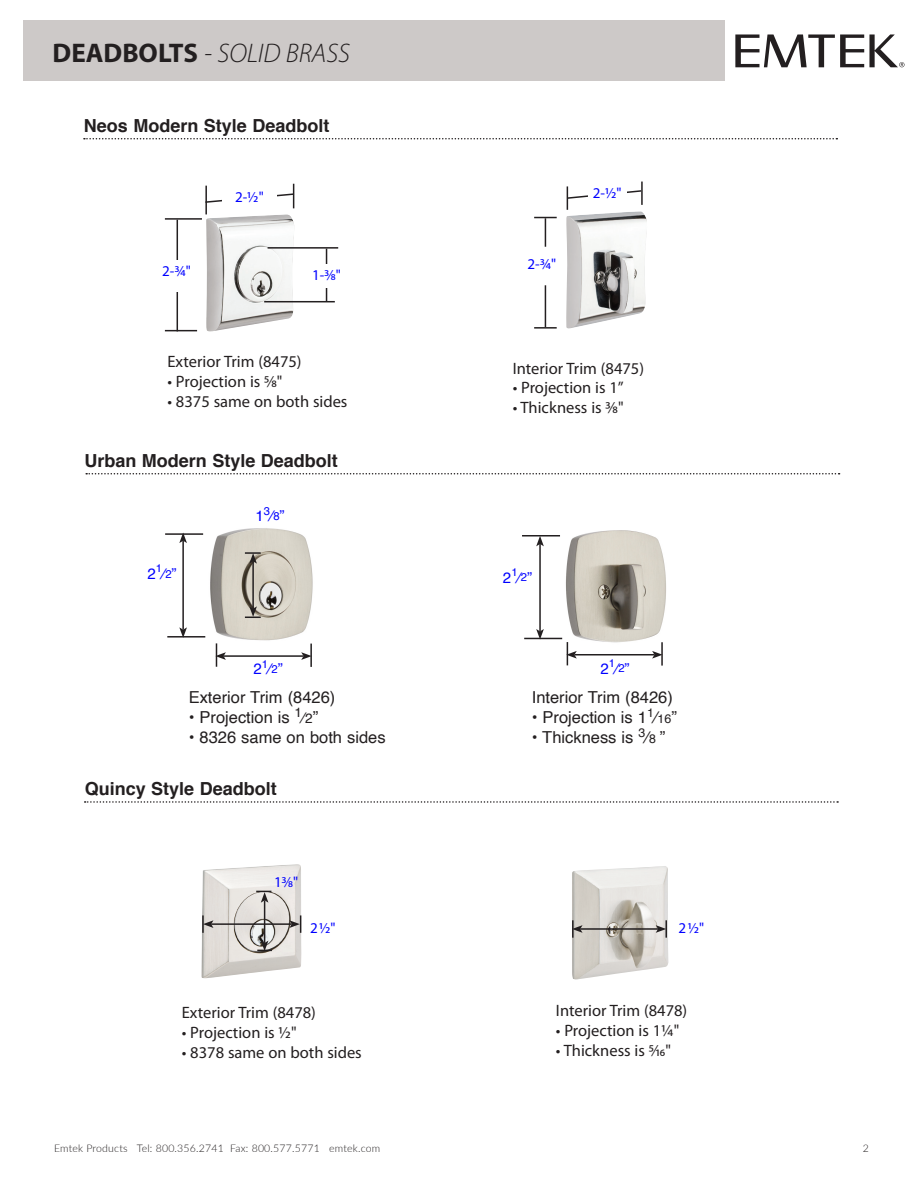
<style>
.page{position:relative;width:918px;height:1188px;background:#fff}
.page>*{position:absolute;margin:0;border:0;box-sizing:border-box;transform-origin:0 0}
.t1{font:italic 300 27px "Myriad Pro";color:#231f20}
.t2{font:700 18px "Helvetica";color:#231f20}
.t3{font:16.5px "Myriad Pro";color:#231f20}
.t4{font:16.5px "Helvetica";color:#231f20}
.t5{font:15px "Myriad Pro";color:#00f}
.t6{font:15px "Helvetica";color:#00f}
.t7{font:300 10.5px "Lato";letter-spacing:.02em;color:#231f20}
.s1{font-weight:700;font-style:normal}
.s2{font-size:11.25px}
.s3{font-size:15px}
.s4{font-size:13.5px}
.s5{font-size:12.3px}
</style>
<div class="page">
<div style="left:23px;top:21px;width:702px;height:60px;background:#cdc9c8"></div>
<svg style="left:735px;top:34px;width:169px;height:33px"></svg>
<img style="left:201px;top:864px;width:101px;height:114px">
<img style="left:572px;top:866px;width:96px;height:114px">
<hr style="left:580px;top:928px;width:78px;height:2px;background:#231f20">
<svg style="left:572px;top:920px;width:11px;height:18px"></svg>
<svg style="left:656px;top:920px;width:11px;height:18px"></svg>
<hr style="left:211px;top:923px;width:81px;height:2px;background:#231f20">
<svg style="left:202px;top:915px;width:11px;height:18px"></svg>
<svg style="left:289px;top:915px;width:12px;height:18px"></svg>
<hr style="left:264px;top:900px;width:1px;height:43px;background:#231f20">
<svg style="left:256px;top:891px;width:15px;height:12px"></svg>
<svg style="left:257px;top:941px;width:15px;height:10px"></svg>
<svg style="left:85px;top:801px;width:753px;height:2px"></svg>
<img style="left:566px;top:211px;width:81px;height:118px">
<img style="left:206px;top:214px;width:88px;height:117px">
<hr style="left:534px;top:327px;width:23px;height:2px;background:#231f20">
<hr style="left:165px;top:218px;width:37px;height:2px;background:#231f20">
<hr style="left:165px;top:330px;width:32px;height:1px;background:#231f20">
<hr style="left:177px;top:220px;width:1px;height:111px;background:#231f20">
<svg style="left:534px;top:217px;width:23px;height:30px"></svg>
<hr style="left:545px;top:285px;width:1px;height:42px;background:#231f20">
<hr style="left:641px;top:182px;width:2px;height:23px;background:#231f20">
<hr style="left:205px;top:186px;width:2px;height:28px;background:#231f20">
<svg style="left:205px;top:184px;width:90px;height:24px"></svg>
<div style="left:222px;top:186px;width:55px;height:28px;background:#fff"></div>
<div style="left:152px;top:260px;width:49px;height:31px;background:#fff"></div>
<hr style="left:268px;top:247px;width:70px;height:2px;background:#231f20">
<hr style="left:264px;top:301px;width:71px;height:1px;background:#231f20">
<hr style="left:326px;top:249px;width:1px;height:53px;background:#231f20">
<div style="left:302px;top:264px;width:49px;height:23px;background:#fff"></div>
<svg style="left:566px;top:186px;width:77px;height:24px"></svg>
<div style="left:588px;top:182px;width:39px;height:23px;background:#fff"></div>
<svg style="left:86px;top:473px;width:754px;height:1px"></svg>
<svg style="left:84px;top:138px;width:753px;height:1px"></svg>
<img style="left:205px;top:528px;width:108px;height:113px">
<img style="left:560px;top:530px;width:106px;height:113px">
<hr style="left:165px;top:533px;width:38px;height:2px;background:#231f20">
<hr style="left:167px;top:636px;width:38px;height:2px;background:#231f20">
<hr style="left:182px;top:541px;width:2px;height:89px;background:#231f20">
<svg style="left:179px;top:533px;width:8px;height:10px"></svg>
<svg style="left:179px;top:627px;width:8px;height:11px"></svg>
<hr style="left:310px;top:644px;width:2px;height:23px;background:#231f20">
<hr style="left:224px;top:655px;width:80px;height:2px;background:#231f20">
<svg style="left:215px;top:643px;width:11px;height:24px"></svg>
<svg style="left:301px;top:652px;width:11px;height:8px"></svg>
<hr style="left:522px;top:535px;width:38px;height:2px;background:#231f20">
<hr style="left:524px;top:638px;width:38px;height:1px;background:#231f20">
<hr style="left:539px;top:544px;width:2px;height:87px;background:#231f20">
<svg style="left:536px;top:536px;width:8px;height:10px"></svg>
<svg style="left:536px;top:629px;width:8px;height:11px"></svg>
<hr style="left:661px;top:642px;width:2px;height:24px;background:#231f20">
<hr style="left:574px;top:654px;width:80px;height:1px;background:#231f20">
<svg style="left:566px;top:642px;width:11px;height:23px"></svg>
<svg style="left:652px;top:651px;width:11px;height:8px"></svg>
<hr style="left:252px;top:561px;width:2px;height:48px;background:#231f20">
<svg style="left:245px;top:552px;width:16px;height:12px"></svg>
<svg style="left:245px;top:606px;width:16px;height:12px"></svg>
<p class="t1" style="left:53px;top:37px;width:299px"><span class="s1">DEADBOLTS</span> - SOLID BRASS</p>
<p class="t2" style="left:84px;top:111px;width:247px">Neos Modern Style Deadbolt</p>
<p class="t5" style="left:235px;top:187px;width:30px">2-1/2"</p>
<p class="t5" style="left:162px;top:262px;width:30px">2-3/4"</p>
<p class="t5" style="left:312px;top:266px;width:30px">1-3/8"</p>
<p class="t3" style="left:167px;top:352px;width:136px">Exterior Trim (8475)</p>
<p class="t3" style="left:167px;top:372px;width:116px">• Projection is 5⁄8"</p>
<p class="t3" style="left:167px;top:391px;width:182px">• 8375 same on both sides</p>
<p class="t2" style="left:84px;top:446px;width:255px">Urban Modern Style Deadbolt</p>
<p class="t6" style="left:255px;top:505px;width:31px">1<sup>3</sup>⁄<span class="s2">8</span>”</p>
<p class="t5" style="left:527px;top:255px;width:30px">2-3/4"</p>
<p class="t5" style="left:593px;top:183px;width:30px">2-1/2"</p>
<p class="t3" style="left:513px;top:358px;width:133px">Interior Trim (8475)</p>
<p class="t3" style="left:513px;top:378px;width:113px">• Projection is 1”</p>
<p class="t3" style="left:513px;top:398px;width:112px">• Thickness is 3⁄8"</p>
<p class="t6" style="left:148px;top:562px;width:31px">2<sup>1</sup>⁄<span class="s2">2</span>”</p>
<p class="t6" style="left:503px;top:566px;width:31px">2<sup>1</sup>⁄<span class="s2">2</span>”</p>
<p class="t6" style="left:254px;top:657px;width:31px">2<sup>1</sup>⁄<span class="s2">2</span>”</p>
<p class="t6" style="left:600px;top:657px;width:31px">2<sup>1</sup>⁄<span class="s2">2</span>”</p>
<p class="t4" style="left:189px;top:685px;width:148px">Exterior Trim (8426)</p>
<p class="t4" style="left:189px;top:705px;width:131px">• Projection is <sup>1</sup><span class="s3">⁄</span><span class="s4">2</span>”</p>
<p class="t4" style="left:189px;top:724px;width:199px">• 8326 same on both sides</p>
<p class="t2" style="left:85px;top:774px;width:194px">Quincy Style Deadbolt</p>
<p class="t5" style="left:274px;top:873px;width:26px">13⁄8"</p>
<p class="t4" style="left:532px;top:685px;width:143px">Interior Trim (8426)</p>
<p class="t4" style="left:532px;top:705px;width:147px">• Projection is 1<sup>1</sup>⁄<span class="s5">16</span>”</p>
<p class="t4" style="left:532px;top:724px;width:135px">• Thickness is <sup>3</sup>⁄<span class="s5">8</span> ”</p>
<p class="t5" style="left:310px;top:918px;width:27px">21⁄2"</p>
<p class="t5" style="left:679px;top:918px;width:27px">21⁄2"</p>
<p class="t3" style="left:182px;top:1003px;width:136px">Exterior Trim (8478)</p>
<p class="t3" style="left:182px;top:1022px;width:116px">• Projection is 1⁄2"</p>
<p class="t3" style="left:182px;top:1042px;width:182px">• 8378 same on both sides</p>
<p class="t3" style="left:556px;top:1001px;width:133px">Interior Trim (8478)</p>
<p class="t3" style="left:556px;top:1021px;width:125px">• Projection is 11⁄4"</p>
<p class="t3" style="left:556px;top:1040px;width:117px">• Thickness is 5⁄16"</p>
<p class="t7" style="left:54px;top:1141px;width:328px">Emtek Products Tel: 800.356.2741 Fax: 800.577.5771 emtek.com</p>
<p class="t7" style="left:863px;top:1141px;width:8px">2</p>
</div>
